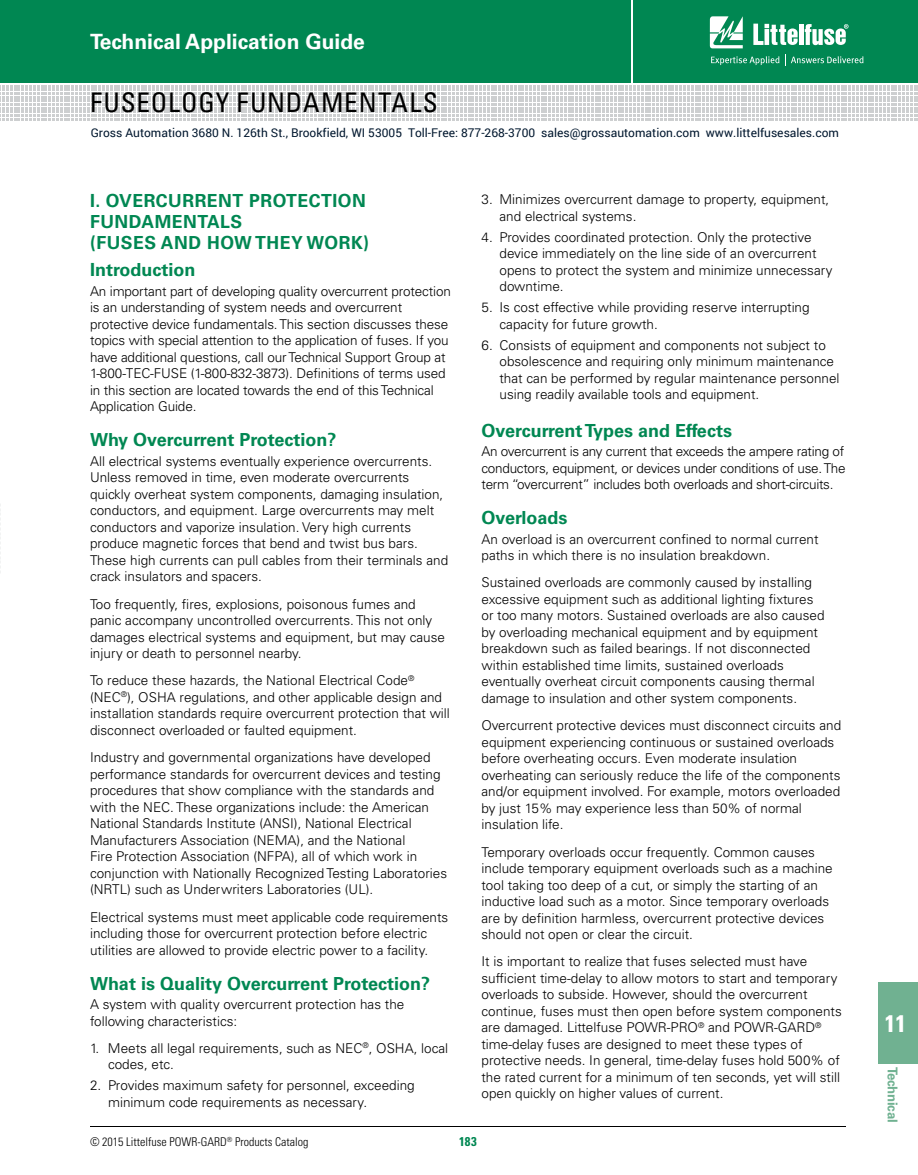
<style>
.page{position:relative;width:918px;height:1175px;background:#fff}
.page>*{position:absolute;margin:0;border:0;box-sizing:border-box;transform-origin:0 0}
.t1{font:condensed 27px "Univers LT Std";letter-spacing:.03em;color:#000}
.t2{font:700 condensed 24px "Univers LT Std";color:#fff}
.t3{font:700 21px "Univers LT Std";color:#fff}
.t4{font:700 18px "Univers LT Std";color:#008752}
.t5{font:700 18px/21px "Univers LT Std";letter-spacing:.03em;color:#008752}
.t6{font:300 13.5px/16.5px "Univers LT Std";color:#000}
.t7{font:700 13.5px "Univers LT Std";letter-spacing:-.02em;color:#70b191}
.t8{font:700 condensed 12.75px "Univers LT Std";color:#008752}
.t9{font:12px "Roboto";color:#00172e}
.t10{font:300 condensed 12px "Univers LT Std";color:#000}
</style>
<div class="page">
<hr style="left:90px;top:1126px;width:756px;height:1px;background:#000">
<div style="left:878px;top:983px;width:40px;height:81px;background:#70b191"></div>
<div style="left:0;top:0;width:918px;height:83px;background:#008752"></div>
<hr style="left:631px;top:0;width:1px;height:82px;background:#fff">
<svg style="left:710px;top:16px;width:33px;height:32px"></svg>
<hr style="left:799px;top:24px;width:4px;height:21px;background:#fff">
<svg style="left:805px;top:24px;width:44px;height:21px"></svg>
<svg style="left:753px;top:24px;width:45px;height:21px"></svg>
<svg style="left:711px;top:56px;width:68px;height:9px"></svg>
<svg style="left:785px;top:55px;width:78px;height:11px"></svg>
<svg style="left:0;top:85px;width:918px;height:36px"></svg>
<svg style="left:0;top:85px;width:916px;height:35px"></svg>
<h3 class="t3" style="left:90px;top:29px;width:276px">Technical Application Guide</h3>
<h1 class="t1" style="left:90px;top:85px;width:350px">FUSEOLOGY FUNDAMENTALS</h1>
<p class="t9" style="left:91px;top:125px;width:750px">Gross Automation 3680 N. 126th St., Brookfield, WI 53005 Toll-Free: 877-268-3700 sales@grossautomation.com www.littelfusesales.com</p>
<h3 class="t5" style="left:90px;top:191px;width:281px">I. OVERCURRENT PROTECTION<br>FUNDAMENTALS<br>(FUSES AND HOW THEY WORK)</h3>
<h3 class="t4" style="left:90px;top:259px;width:107px">Introduction</h3>
<p class="t6" style="left:90px;top:283px;width:362px">An important part of developing quality overcurrent protection is an understanding of system needs and overcurrent protective device fundamentals. This section discusses these topics with special attention to the application of fuses. If you have additional questions, call our Technical Support Group at 1-800-TEC-FUSE (1-800-832-3873). Definitions of terms used in this section are located towards the end of this Technical Application Guide.</p>
<h3 class="t4" style="left:90px;top:429px;width:248px">Why Overcurrent Protection?</h3>
<p class="t6" style="left:90px;top:453px;width:360px">All electrical systems eventually experience overcurrents.<br>Unless removed in time, even moderate overcurrents quickly overheat system components, damaging insulation, conductors, and equipment. Large overcurrents may melt conductors and vaporize insulation. Very high currents produce magnetic forces that bend and twist bus bars.<br>These high currents can pull cables from their terminals and crack insulators and spacers.</p>
<p class="t6" style="left:90px;top:595px;width:357px">Too frequently, fires, explosions, poisonous fumes and panic accompany uncontrolled overcurrents. This not only damages electrical systems and equipment, but may cause injury or death to personnel nearby.</p>
<p class="t6" style="left:90px;top:672px;width:361px">To reduce these hazards, the National Electrical Code<sup>® </sup>(NEC<sup>®</sup>), OSHA regulations, and other applicable design and installation standards require overcurrent protection that will disconnect overloaded or faulted equipment.</p>
<p class="t6" style="left:90px;top:749px;width:359px">Industry and governmental organizations have developed performance standards for overcurrent devices and testing procedures that show compliance with the standards and with the NEC. These organizations include: the American National Standards Institute (ANSI), National Electrical Manufacturers Association (NEMA), and the National<br>Fire Protection Association (NFPA), all of which work in conjunction with Nationally Recognized Testing Laboratories (NRTL) such as Underwriters Laboratories (UL).</p>
<p class="t6" style="left:90px;top:908px;width:360px">Electrical systems must meet applicable code requirements including those for overcurrent protection before electric utilities are allowed to provide electric power to a facility.</p>
<h3 class="t4" style="left:90px;top:972px;width:342px">What is Quality Overcurrent Protection?</h3>
<p class="t6" style="left:90px;top:996px;width:316px">A system with quality overcurrent protection has the following characteristics:</p>
<p class="t6" style="left:108px;top:1039px;width:342px;text-indent:-18px">1. Meets all legal requirements, such as NEC<sup>®</sup>, OSHA, local codes, etc.</p>
<p class="t6" style="left:108px;top:1077px;width:308px;text-indent:-18px">2. Provides maximum safety for personnel, exceeding minimum code requirements as necessary.</p>
<p class="t6" style="left:500px;top:191px;width:331px;text-indent:-18px">3. Minimizes overcurrent damage to property, equipment, and electrical systems.</p>
<p class="t6" style="left:500px;top:229px;width:335px;text-indent:-18px">4. Provides coordinated protection. Only the protective device immediately on the line side of an overcurrent opens to protect the system and minimize unnecessary downtime.</p>
<p class="t6" style="left:500px;top:299px;width:312px;text-indent:-18px">5. Is cost effective while providing reserve interrupting capacity for future growth.</p>
<p class="t6" style="left:500px;top:337px;width:342px;text-indent:-18px">6. Consists of equipment and components not subject to obsolescence and requiring only minimum maintenance that can be performed by regular maintenance personnel using readily available tools and equipment.</p>
<h3 class="t4" style="left:482px;top:420px;width:252px">Overcurrent Types and Effects</h3>
<p class="t6" style="left:482px;top:443px;width:366px;text-align:justify">An overcurrent is any current that exceeds the ampere rating of conductors, equipment, or devices under conditions of use. The term “overcurrent” includes both overloads and short-circuits.</p>
<h3 class="t4" style="left:482px;top:507px;width:87px">Overloads</h3>
<p class="t6" style="left:482px;top:530px;width:339px">An overload is an overcurrent confined to normal current paths in which there is no insulation breakdown.</p>
<p class="t6" style="left:482px;top:574px;width:345px">Sustained overloads are commonly caused by installing excessive equipment such as additional lighting fixtures or too many motors. Sustained overloads are also caused by overloading mechanical equipment and by equipment breakdown such as failed bearings. If not disconnected within established time limits, sustained overloads eventually overheat circuit components causing thermal damage to insulation and other system components.</p>
<p class="t6" style="left:482px;top:717px;width:361px">Overcurrent protective devices must disconnect circuits and equipment experiencing continuous or sustained overloads before overheating occurs. Even moderate insulation overheating can seriously reduce the life of the components and/or equipment involved. For example, motors overloaded by just 15% may experience less than 50% of normal insulation life.</p>
<p class="t6" style="left:482px;top:843px;width:353px">Temporary overloads occur frequently. Common causes include temporary equipment overloads such as a machine tool taking too deep of a cut, or simply the starting of an inductive load such as a motor. Since temporary overloads are by definition harmless, overcurrent protective devices should not open or clear the circuit.</p>
<p class="t6" style="left:481px;top:953px;width:362px">It is important to realize that fuses selected must have sufficient time-delay to allow motors to start and temporary overloads to subside. However, should the overcurrent continue, fuses must then open before system components are damaged. Littelfuse POWR-PRO<sup>®</sup> and POWR-GARD<sup>® </sup>time-delay fuses are designed to meet these types of protective needs. In general, time-delay fuses hold 500% of the rated current for a minimum of ten seconds, yet will still open quickly on higher values of current.</p>
<p class="t10" style="left:90px;top:1134px;width:220px">© 2015 Littelfuse POWR-GARD<sup>®</sup> Products Catalog</p>
<p class="t8" style="left:459px;top:1133px;width:19px">183</p>
<h2 class="t2" style="left:885px;top:1008px;width:23px">11</h2>
<p class="t7" style="left:901px;top:1067px;width:57px;rotate:90deg">Technical</p>
</div>
